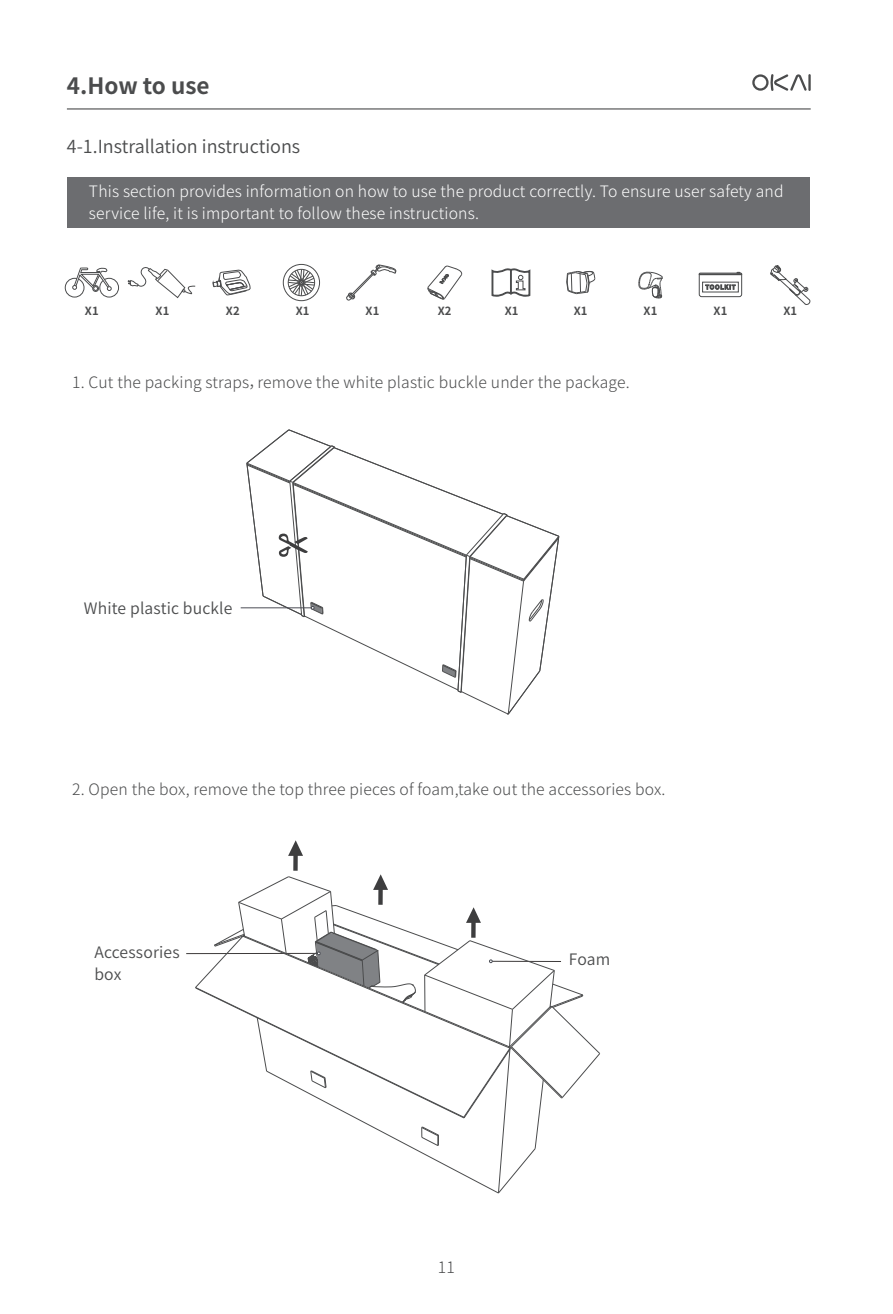
<style>
.page{position:relative;width:893px;height:1314px;background:#fff}
.page>*{position:absolute;margin:0;border:0;box-sizing:border-box;transform-origin:0 0}
.t1{font:700 22.5px "Source Han Sans CN";color:#4b4c4d}
.t2{font:18px "Source Han Sans CN";color:#4b4c4d}
.t3{font:300 15.75px "Source Han Sans CN";letter-spacing:.01em;color:#4b4c4d}
.t4{font:300 15.75px/22.1px "Source Han Sans CN";letter-spacing:.01em;color:#fff}
.t5{font:15.75px "Source Han Sans CN";letter-spacing:.01em;color:#4b4c4d}
.t6{font:700 11.25px "Source Han Sans CN";letter-spacing:.01em;color:#4b4c4d}
</style>
<div class="page">
<hr style="left:67px;top:108px;width:744px;height:2px;background:#4b4c4d">
<svg style="left:752px;top:74px;width:55px;height:17px"></svg>
<hr style="left:808px;top:74px;width:3px;height:17px;background:#4b4c4d">
<div style="left:67px;top:178px;width:742px;height:50px;background:#6c6d70"></div>
<hr style="left:241px;top:607px;width:72px;height:1px;background:#4b4d55">
<svg style="left:246px;top:429px;width:313px;height:286px"></svg>
<svg style="left:346px;top:265px;width:51px;height:36px"></svg>
<svg style="left:128px;top:267px;width:68px;height:31px"></svg>
<div style="left:283px;top:264px;width:37px;height:37px;border:1px solid #4b4c4d;border-radius:50%"></div>
<svg style="left:288px;top:269px;width:27px;height:27px"></svg>
<svg style="left:212px;top:269px;width:39px;height:27px"></svg>
<svg style="left:65px;top:267px;width:54px;height:31px"></svg>
<svg style="left:699px;top:272px;width:43px;height:25px"></svg>
<svg style="left:770px;top:265px;width:41px;height:40px"></svg>
<svg style="left:491px;top:268px;width:39px;height:29px"></svg>
<svg style="left:566px;top:271px;width:29px;height:23px"></svg>
<svg style="left:638px;top:271px;width:25px;height:28px"></svg>
<svg style="left:427px;top:265px;width:35px;height:35px"></svg>
<hr style="left:186px;top:953px;width:133px;height:1px;background:#3d3a3a">
<svg style="left:195px;top:840px;width:405px;height:354px"></svg>
<h1 class="t1" style="left:67px;top:73px;width:144px">4.How to use</h1>
<p class="t2" style="left:67px;top:136px;width:235px">4-1.Instrallation instructions</p>
<p class="t4" style="left:89px;top:181px;width:696px">This section provides information on how to use the product correctly. To ensure user safety and service life, it is important to follow these instructions.</p>
<p class="t6" style="left:85px;top:305px;width:15px">X1</p>
<p class="t6" style="left:156px;top:305px;width:15px">X1</p>
<p class="t6" style="left:226px;top:305px;width:15px">X2</p>
<p class="t6" style="left:296px;top:305px;width:15px">X1</p>
<p class="t6" style="left:366px;top:305px;width:15px">X1</p>
<p class="t6" style="left:438px;top:305px;width:15px">X2</p>
<p class="t6" style="left:505px;top:305px;width:15px">X1</p>
<p class="t6" style="left:574px;top:305px;width:15px">X1</p>
<p class="t6" style="left:644px;top:305px;width:15px">X1</p>
<p class="t6" style="left:713px;top:305px;width:15px">X1</p>
<p class="t6" style="left:783px;top:305px;width:15px">X1</p>
<p class="t3" style="left:72px;top:374px;width:559px">1. Cut the packing straps，remove the white plastic buckle under the package.</p>
<p class="t5" style="left:84px;top:599px;width:150px">White plastic buckle</p>
<p class="t3" style="left:72px;top:781px;width:595px">2. Open the box, remove the top three pieces of foam,take out the accessories box.</p>
<p class="t5" style="left:94px;top:943px;width:87px">Accessories</p>
<p class="t5" style="left:94px;top:965px;width:28px">box</p>
<p class="t5" style="left:569px;top:950px;width:43px">Foam</p>
<p class="t3" style="left:438px;top:1258px;width:19px">11</p>
</div>
